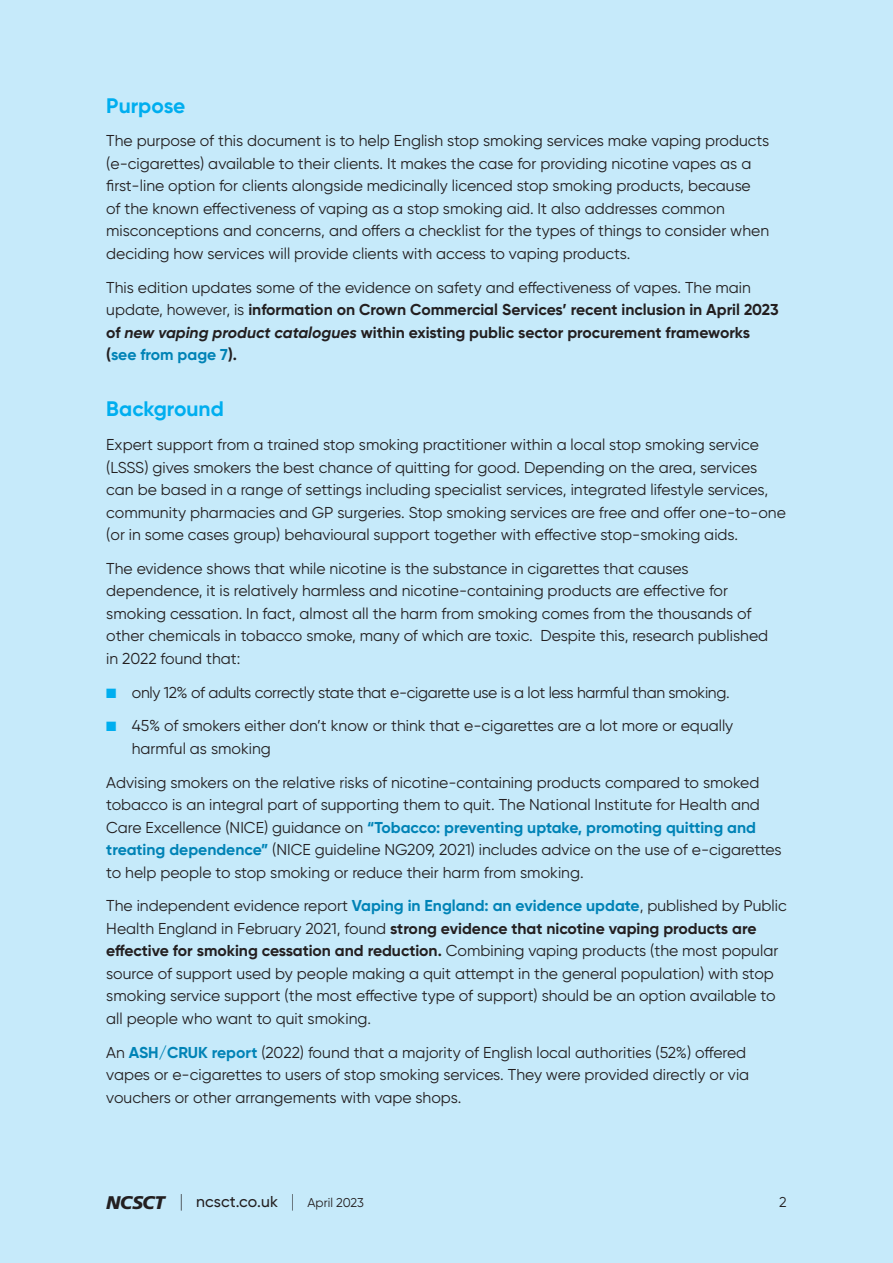
<style>
.page{position:relative;width:893px;height:1263px;background:#c6eafa}
.page>*{position:absolute;margin:0;border:0;box-sizing:border-box;transform-origin:0 0}
.t1{font:700 21px "Gilroy";color:#00aeef}
.t2{font:15.75px/22.5px "Gilroy";color:#231f20}
.t3{font:700 15.75px/22.5px "Gilroy";color:#231f20}
.t4{font:15.75px "Gilroy";letter-spacing:-.02em;color:#231f20}
.t5{font:500 15.75px "Gilroy";letter-spacing:.01em;color:#231f20}
.t6{font:14.25px "Gilroy";color:#231f20}
.s1{font-weight:400}
.s2{font-style:italic}
.s3{color:#0083b6}
.s4{color:#00aeef}
.s5{font-weight:700;color:#0083b6}
.s6{font-weight:700}
.s7{font-family:"Frutiger LT Pro";font-weight:900;font-style:italic;font-size:18.3px}
.s8{font-weight:200;font-size:18px}
.s9{font-weight:400;font-size:12.75px}
</style>
<div class="page">
<h1 class="t1" style="left:106px;top:96px;width:81px">Purpose</h1>
<p class="t2" style="left:106px;top:130px;width:664px">The purpose of this document is to help English stop smoking services make vaping products (e-cigarettes) available to their clients. It makes the case for providing nicotine vapes as a first-line option for clients alongside medicinally licenced stop smoking products, because<br>of the known effectiveness of vaping as a stop smoking aid. It also addresses common misconceptions and concerns, and offers a checklist for the types of things to consider when deciding how services will provide clients with access to vaping products.</p>
<p class="t3" style="left:106px;top:277px;width:674px"><span class="s1">This edition updates some of the evidence on safety and effectiveness of vapes. The main update, however, is</span> information on Crown Commercial Services’ recent inclusion in April 2023 of <span class="s2">new vaping product catalogues</span> within existing public sector procurement frameworks (<span class="s3">see from page 7</span>).</p>
<h1 class="t1" style="left:106px;top:399px;width:119px">Background</h1>
<p class="t2" style="left:106px;top:434px;width:681px">Expert support from a trained stop smoking practitioner within a local stop smoking service (LSSS) gives smokers the best chance of quitting for good. Depending on the area, services can be based in a range of settings including specialist services, integrated lifestyle services, community pharmacies and GP surgeries. Stop smoking services are free and offer one-to-one (or in some cases group) behavioural support together with effective stop-smoking aids.</p>
<p class="t2" style="left:106px;top:558px;width:663px">The evidence shows that while nicotine is the substance in cigarettes that causes dependence, it is relatively harmless and nicotine-containing products are effective for smoking cessation. In fact, almost all the harm from smoking comes from the thousands of other chemicals in tobacco smoke, many of which are toxic. Despite this, research published in 2022 found that:</p>
<p class="t4" style="left:106px;top:685px;width:625px"><span class="s4">■</span> only 12% of adults correctly state that e-cigarette use is a lot less harmful than smoking.</p>
<p class="t2" style="left:132px;top:715px;width:603px;text-indent:-26px"><span class="s4">■</span> 45% of smokers either don’t know or think that e-cigarettes are a lot more or equally harmful as smoking</p>
<p class="t2" style="left:106px;top:772px;width:677px">Advising smokers on the relative risks of nicotine-containing products compared to smoked tobacco is an integral part of supporting them to quit. The National Institute for Health and Care Excellence (NICE) guidance on <span class="s5">“Tobacco: preventing uptake, promoting quitting and treating dependence”</span> (NICE guideline NG209, 2021) includes advice on the use of e-cigarettes to help people to stop smoking or reduce their harm from smoking.</p>
<p class="t2" style="left:106px;top:895px;width:682px">The independent evidence report <span class="s5">Vaping in England: an evidence update</span>, published by Public Health England in February 2021, found <span class="s6">strong evidence that nicotine vaping products are effective for smoking cessation and reduction.</span> Combining vaping products (the most popular source of support used by people making a quit attempt in the general population) with stop smoking service support (the most effective type of support) should be an option available to all people who want to quit smoking.</p>
<p class="t2" style="left:106px;top:1042px;width:644px">An <span class="s5">ASH/CRUK report</span> (2022) found that a majority of English local authorities (52%) offered vapes or e-cigarettes to users of stop smoking services. They were provided directly or via vouchers or other arrangements with vape shops.</p>
<p class="t5" style="left:106px;top:1194px;width:259px"><span class="s7">NCSCT</span> <span class="s8">|</span> ncsct.co.uk <span class="s8">|</span> <span class="s9">April 2023</span></p>
<p class="t6" style="left:779px;top:1195px;width:9px">2</p>
</div>
